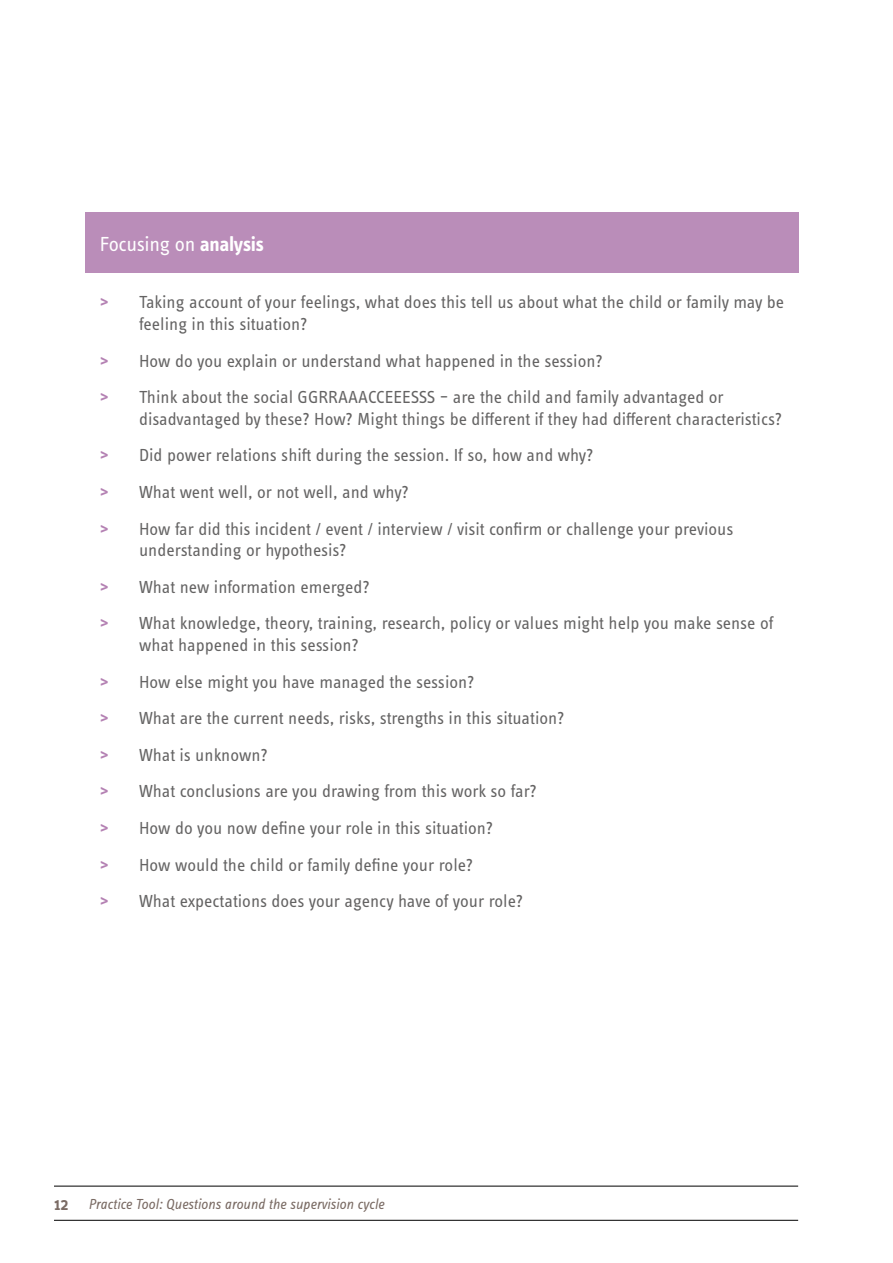
<style>
.page{position:relative;width:893px;height:1263px;background:#fff}
.page>*{position:absolute;margin:0;border:0;box-sizing:border-box;transform-origin:0 0}
.t1{font:21px "Info Text Pro";letter-spacing:-.015em;color:#fff}
.t2{font:18px/36.6px "Info Text Pro";color:#646363}
.t3{font:italic 15px "Info Text Pro";color:#7a6b64}
.s1{font-weight:700}
.s2{font-weight:700;color:#b481b3}
.s3{font-weight:600;font-style:normal;font-size:18px}
</style>
<div class="page">
<hr style="left:54px;top:1220px;width:744px;height:1px;background:#000">
<hr style="left:54px;top:1186px;width:744px;height:1px;background:#000">
<div style="left:85px;top:213px;width:713px;height:60px;background:#ba8db9"></div>
<p class="t1" style="left:100px;top:232px;width:166px">Focusing on <span class="s1">analysis</span></p>
<p class="t2" style="left:139px;top:291px;width:647px;line-height:21.6px;text-indent:-39px"><span class="s2">&gt;</span> Taking account of your feelings, what does this tell us about what the child or family may be feeling in this situation?</p>
<p class="t2" style="left:100px;top:342px;width:625px"><span class="s2">&gt;</span> How do you explain or understand what happened in the session?<br><span class="s2">&gt;</span> Think about the social GGRRAAACCEEESSS – are the child and family advantaged or</p>
<p class="t2" style="left:100px;top:400px;width:684px;text-indent:39px">disadvantaged by these? How? Might things be different if they had different characteristics? <span class="s2">&gt;</span> Did power relations shift during the session. If so, how and why?<br><span class="s2">&gt;</span> What went well, or not well, and why?<br><span class="s2">&gt;</span> How far did this incident / event / interview / visit confirm or challenge your previous</p>
<p class="t2" style="left:100px;top:531px;width:675px;text-indent:39px">understanding or hypothesis?<br><span class="s2">&gt;</span> What new information emerged?<br><span class="s2">&gt;</span> What knowledge, theory, training, research, policy or values might help you make sense of</p>
<p class="t2" style="left:100px;top:626px;width:466px;text-indent:39px">what happened in this session?<br><span class="s2">&gt;</span> How else might you have managed the session?<br><span class="s2">&gt;</span> What are the current needs, risks, strengths in this situation? <span class="s2">&gt;</span> What is unknown?<br><span class="s2">&gt;</span> What conclusions are you drawing from this work so far?<br><span class="s2">&gt;</span> How do you now define your role in this situation?<br><span class="s2">&gt;</span> How would the child or family define your role?<br><span class="s2">&gt;</span> What expectations does your agency have of your role?</p>
<p class="t3" style="left:54px;top:1195px;width:332px"><span class="s3">12</span> Practice Tool: Questions around the supervision cycle</p>
</div>
